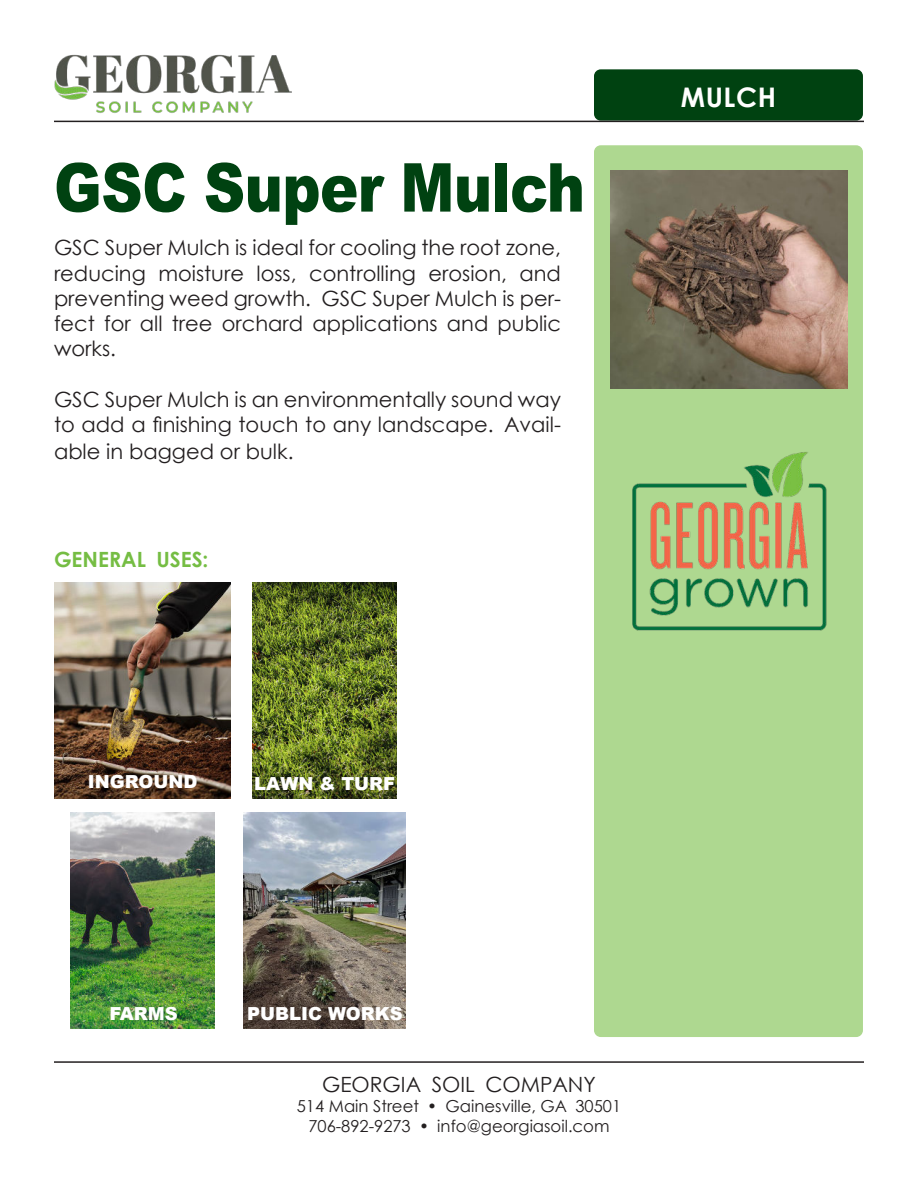
<style>
.page{position:relative;width:918px;height:1188px;background:#fff}
.page>*{position:absolute;margin:0;border:0;box-sizing:border-box;transform-origin:0 0}
.t1{font:900 67.5px "Arial";letter-spacing:-.01em;color:#004211;scale:.85 1}
.t2{font:700 27px "Century Gothic";letter-spacing:.025em;color:#fff}
.t3{font:21px/25.2px "Century Gothic";color:#231f20;text-align:justify}
.t4{font:700 21px "Century Gothic";color:#75bd43}
.t5{font:900 18px "Arial";color:#fff}
.t6{font:16.5px/19.8px "Century Gothic";color:#231f20;text-align:center}
</style>
<div class="page">
<div style="left:594px;top:145px;width:269px;height:892px;background:#aed890;border-radius:7px"></div>
<div style="left:594px;top:69px;width:269px;height:52px;background:#004211;border-radius:7px"></div>
<hr style="left:54px;top:1061px;width:810px;height:2px;background:#231f20">
<img style="left:54px;top:54px;width:284px;height:69px">
<hr style="left:54px;top:121px;width:810px;height:1px;background:#231f20">
<img style="left:632px;top:452px;width:195px;height:179px">
<img style="left:610px;top:170px;width:238px;height:219px">
<img style="left:54px;top:582px;width:177px;height:216px">
<img style="left:253px;top:582px;width:144px;height:216px">
<img style="left:70px;top:812px;width:144px;height:216px">
<img style="left:243px;top:812px;width:162px;height:216px">
<h1 class="t1" style="left:54px;top:162px;width:626px">GSC Super Mulch</h1>
<p class="t3" style="left:54px;top:237px;width:509px">GSC Super Mulch is ideal for cooling the root zone, reducing moisture loss, controlling erosion, and preventing weed growth. GSC Super Mulch is per&shy;fect for all tree orchard applications and public works.</p>
<p class="t3" style="left:54px;top:388px;width:509px;line-height:26.1px">GSC Super Mulch is an environmentally sound way to add a finishing touch to any landscape. Avail&shy;able in bagged or bulk.</p>
<p class="t4" style="left:54px;top:547px;width:156px">GENERAL USES:</p>
<p class="t5" style="left:88px;top:775px;width:111px">INGROUND</p>
<p class="t5" style="left:254px;top:777px;width:143px">LAWN &amp; TURF</p>
<p class="t2" style="left:681px;top:82px;width:97px">MULCH</p>
<p class="t5" style="left:109px;top:1007px;width:70px">FARMS</p>
<p class="t5" style="left:247px;top:1007px;width:157px">PUBLIC WORKS</p>
<p class="t3" style="left:322px;top:1074px;width:275px">GEORGIA SOIL COMPANY</p>
<p class="t6" style="left:297px;top:1098px;width:326px">514 Main Street • Gainesville, GA 30501<br>706-892-9273 • info@georgiasoil.com</p>
</div>
